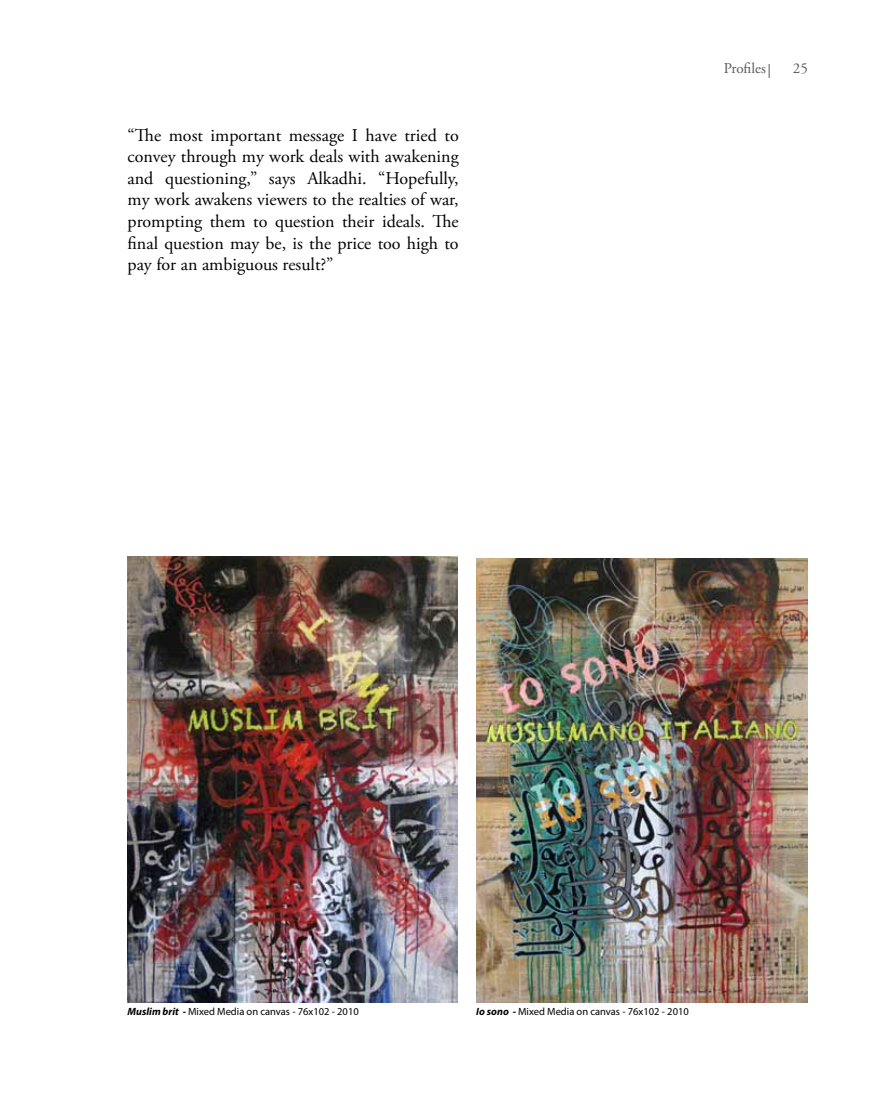
<style>
.page{position:relative;width:893px;height:1106px;background:#fff}
.page>*{position:absolute;margin:0;border:0;box-sizing:border-box;transform-origin:0 0}
.t1{font:18px/21.6px "Adobe Garamond Pro";color:#000;text-align:justify}
.t2{font:15px "Adobe Garamond Pro";color:#58595b}
.t3{font:10.5px "Myriad Pro";color:#000}
.s1{font-weight:700;font-style:italic}
</style>
<div class="page">
<svg style="left:769px;top:64px;width:1px;height:14px"></svg>
<img style="left:476px;top:558px;width:332px;height:444px">
<img style="left:128px;top:557px;width:330px;height:445px">
<p class="t1" style="left:128px;top:125px;width:333px">“The most important message I have tried to convey through my work deals with awakening and questioning,” says Alkadhi. “Hopefully, my work awakens viewers to the realties of war, prompting them to question their ideals. The final question may be, is the price too high to pay for an ambiguous result?”</p>
<p class="t2" style="left:724px;top:60px;width:44px">Profiles</p>
<p class="t2" style="left:793px;top:60px;width:16px">25</p>
<p class="t3" style="left:128px;top:1004px;width:233px"><span class="s1">Muslim brit -</span> Mixed Media on canvas - 76x102 - 2010</p>
<p class="t3" style="left:476px;top:1004px;width:214px"><span class="s1">Io sono -</span> Mixed Media on canvas - 76x102 - 2010</p>
</div>
